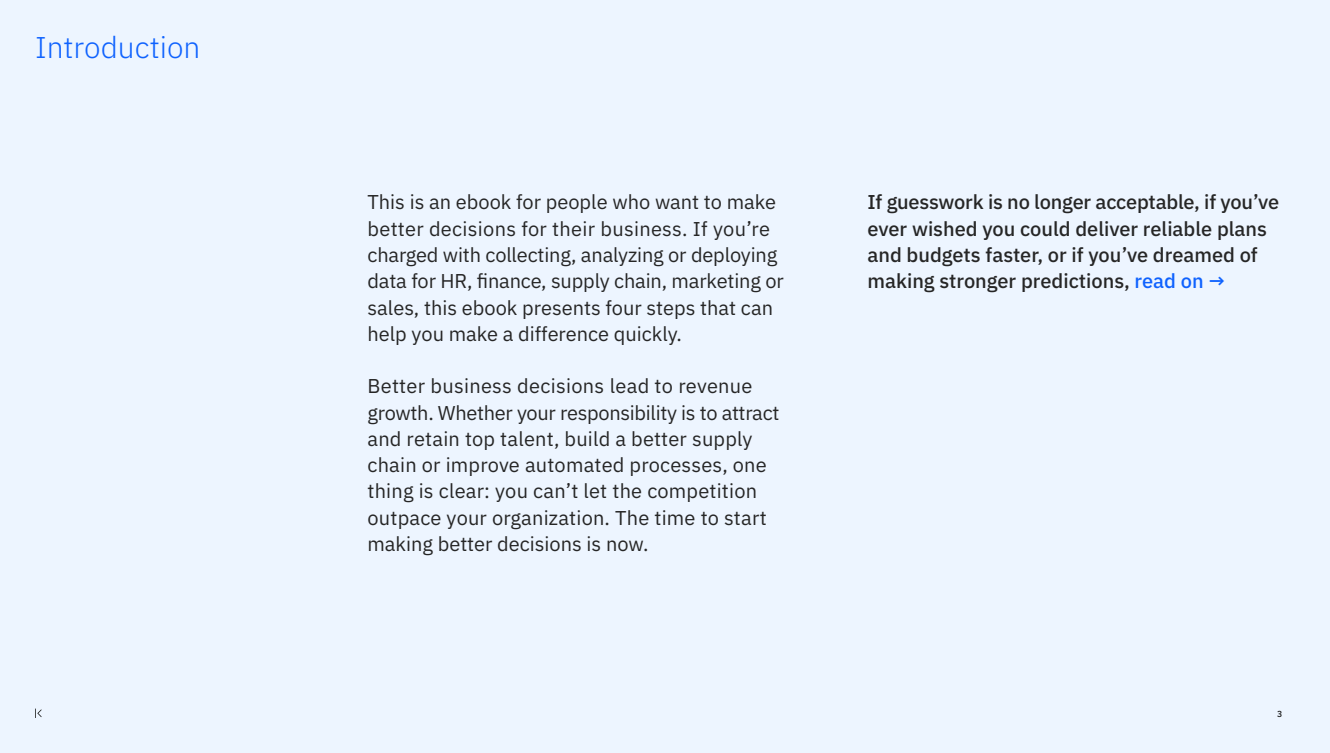
<style>
.page{position:relative;width:1330px;height:753px;background:#fff}
.page>*{position:absolute;margin:0;border:0;box-sizing:border-box;transform-origin:0 0}
.t1{font:300 30px "IBM Plex Sans";color:#0f62fe}
.t2{font:20px/26.2px "IBM Plex Sans";color:#262626}
.H4-medium{font:500 20px/26.2px "IBM Plex Sans";color:#262626}
.t3{font:500 8.75px "IBM Plex Sans";color:#161616}
.s1{color:#0f62fe}
</style>
<div class="page">
<div style="left:0;top:0;width:1330px;height:752px;background:#edf5ff"></div>
<svg style="left:35px;top:708px;width:7px;height:9px"></svg>
<h3 class="t1" style="left:35px;top:25px;width:167px">Introduction</h3>
<h4 class="t2" style="left:368px;top:187px;width:418px">This is an ebook for people who want to make better decisions for their business. If you’re charged with collecting, analyzing or deploying data for HR, finance, supply chain, marketing or sales, this ebook presents four steps that can help you make a difference quickly.</h4>
<h4 class="t2" style="left:368px;top:371px;width:413px">Better business decisions lead to revenue growth. Whether your responsibility is to attract and retain top talent, build a better supply chain or improve automated processes, one thing is clear: you can’t let the competition outpace your organization. The time to start making better decisions is now.</h4>
<p class="H4-medium" style="left:868px;top:187px;width:413px">If guesswork is no longer acceptable, if you’ve ever wished you could deliver reliable plans and budgets faster, or if you’ve dreamed of making stronger predictions, <span class="s1">read on →</span></p>
<p class="t3" style="left:1277px;top:706px;width:7px">3</p>
</div>
